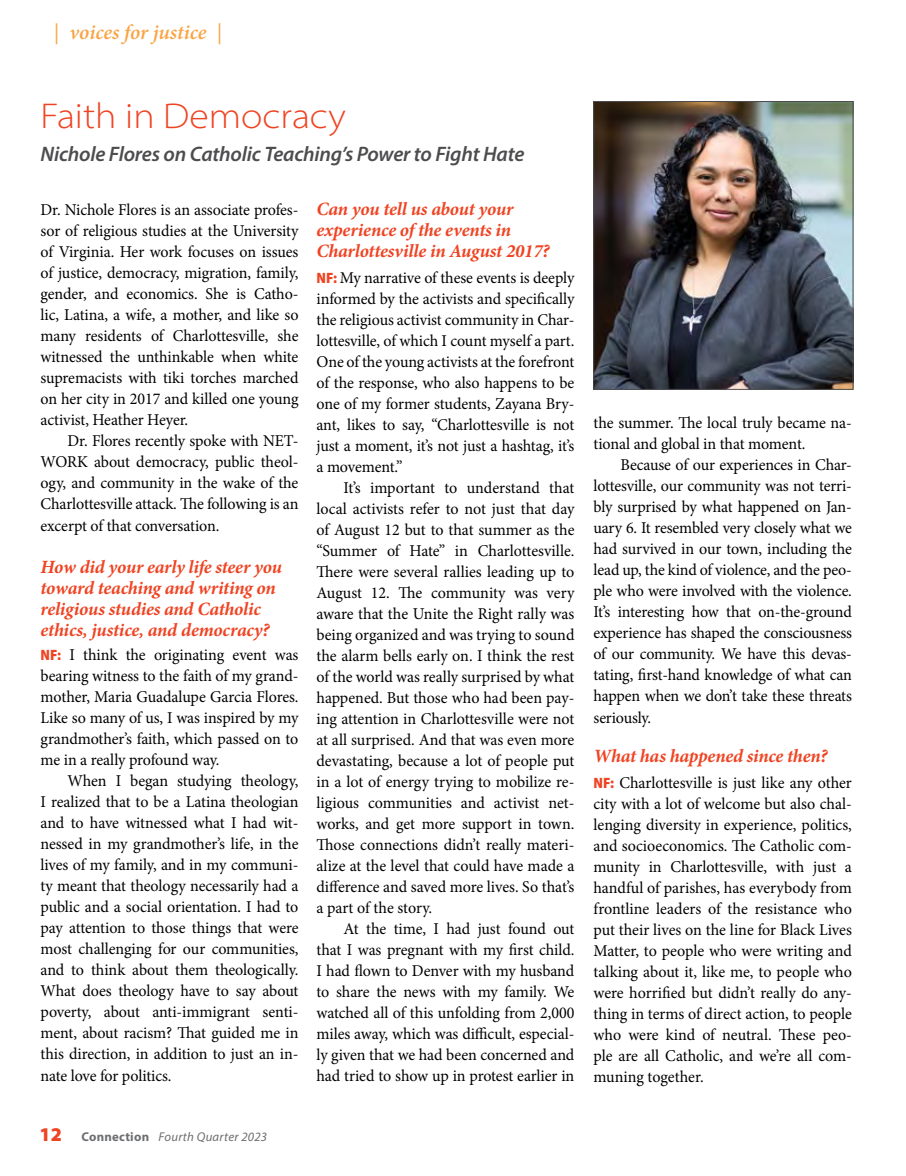
<style>
.page{position:relative;width:906px;height:1176px;background:#fff}
.page>*{position:absolute;margin:0;border:0;box-sizing:border-box;transform-origin:0 0}
.t1{font:300 semi-expanded 36px "Myriad Pro";color:#ef4423}
.t2{font:italic 600 21px "Myriad Pro";letter-spacing:-.01em;color:#4d4d4f}
.t3{font:italic 600 21px "Minion Pro";letter-spacing:-.005em;color:#f9a445}
.t4{font:italic 700 18.75px/21px "Minion Pro";letter-spacing:-.015em;color:#ef4423}
.t5{font:16.5px/21px "Minion Pro";letter-spacing:-.005em;color:#000;text-align:justify}
.t6{font:italic 12.75px "Myriad Pro";letter-spacing:.02em;color:#6d6e71}
.s1{font-weight:500;font-style:normal;font-stretch:condensed}
.s2{font-family:"Myriad Pro";font-weight:900;font-stretch:semi-condensed;font-size:15px;color:#ef4423}
.s3{font-weight:900;font-style:normal;font-size:19.5px;color:#ef4423}
.s4{font-weight:700;font-style:normal}
</style>
<div class="page">
<img style="left:595px;top:103px;width:255px;height:284px">
<div style="left:593px;top:101px;width:259px;height:288px;border:1px solid #4d4d4f"></div>
<p class="t3" style="left:54px;top:18px;width:169px"><span class="s1">|</span> voices for justice <span class="s1">|</span></p>
<h1 class="t1" style="left:40px;top:94px;width:307px">Faith in Democracy</h1>
<p class="t2" style="left:40px;top:141px;width:485px">Nichole Flores on Catholic Teaching’s Power to Fight Hate</p>
<p class="t5" style="left:40px;top:199px;width:259px">Dr. Nichole Flores is an associate profes&shy;sor of religious studies at the University of Virginia. Her work focuses on issues of justice, democracy, migration, family, gender, and economics. She is Catho&shy;lic, Latina, a wife, a mother, and like so many residents of Charlottesville, she witnessed the unthinkable when white supremacists with tiki torches marched on her city in 2017 and killed one young activist, Heather Heyer.</p>
<p class="t5" style="left:40px;top:430px;width:259px;text-indent:27px">Dr. Flores recently spoke with NET-WORK about democracy, public theol&shy;ogy, and community in the wake of the Charlottesville attack. The following is an excerpt of that conversation.</p>
<p class="t4" style="left:40px;top:556px;width:243px">How did your early life steer you toward teaching and writing on religious studies and Catholic ethics, justice, and democracy?</p>
<p class="t5" style="left:40px;top:644px;width:259px"><span class="s2">NF:</span> I think the originating event was bearing witness to the faith of my grand&shy;mother, Maria Guadalupe Garcia Flores.<br>Like so many of us, I was inspired by my grandmother’s faith, which passed on to me in a really profound way.</p>
<p class="t5" style="left:40px;top:770px;width:259px;text-indent:27px">When I began studying theology, I realized that to be a Latina theologian and to have witnessed what I had wit&shy;nessed in my grandmother’s life, in the lives of my family, and in my communi&shy;ty meant that theology necessarily had a public and a social orientation. I had to pay attention to those things that were most challenging for our communities, and to think about them theologically.<br>What does theology have to say about poverty, about anti-immigrant senti&shy;ment, about racism? That guided me in this direction, in addition to just an in&shy;nate love for politics.</p>
<p class="t4" style="left:316px;top:198px;width:234px">Can you tell us about your experience of the events in<br>Charlottesville in August 2017?</p>
<p class="t5" style="left:316px;top:267px;width:259px"><span class="s2">NF:</span> My narrative of these events is deeply informed by the activists and specifically the religious activist community in Char&shy;lottesville, of which I count myself a part.<br>One of the young activists at the forefront of the response, who also happens to be one of my former students, Zayana Bry&shy;ant, likes to say, “Charlottesville is not just a moment, it’s not just a hashtag, it’s a movement.”</p>
<p class="t5" style="left:316px;top:477px;width:259px;text-indent:27px">It’s important to understand that local activists refer to not just that day of August 12 but to that summer as the “Summer of Hate” in Charlottesville.<br>There were several rallies leading up to August 12. The community was very aware that the Unite the Right rally was being organized and was trying to sound the alarm bells early on. I think the rest of the world was really surprised by what happened. But those who had been pay&shy;ing attention in Charlottesville were not at all surprised. And that was even more devastating, because a lot of people put in a lot of energy trying to mobilize re&shy;ligious communities and activist net&shy;works, and get more support in town.<br>Those connections didn’t really materi&shy;alize at the level that could have made a difference and saved more lives. So that’s a part of the story.</p>
<p class="t5" style="left:316px;top:918px;width:259px;text-indent:27px">At the time, I had just found out that I was pregnant with my first child.<br>I had flown to Denver with my husband to share the news with my family. We watched all of this unfolding from 2,000 miles away, which was difficult, especial&shy;ly given that we had been concerned and had tried to show up in protest earlier in</p>
<p class="t6" style="left:40px;top:1128px;width:229px"><span class="s3">12</span> <span class="s4">Connection</span> Fourth Quarter 2023</p>
<p class="t5" style="left:593px;top:412px;width:260px">the summer. The local truly became na&shy;tional and global in that moment.</p>
<p class="t5" style="left:593px;top:454px;width:260px;text-indent:27px">Because of our experiences in Char&shy;lottesville, our community was not terri&shy;bly surprised by what happened on Jan&shy;uary 6. It resembled very closely what we had survived in our town, including the lead up, the kind of violence, and the peo&shy;ple who were involved with the violence.<br>It’s interesting how that on-the-ground experience has shaped the consciousness of our community. We have this devas&shy;tating, first-hand knowledge of what can happen when we don’t take these threats seriously.</p>
<p class="t4" style="left:593px;top:745px;width:235px">What has happened since then?</p>
<p class="t5" style="left:593px;top:771px;width:260px"><span class="s2">NF:</span> Charlottesville is just like any other city with a lot of welcome but also chal&shy;lenging diversity in experience, politics, and socioeconomics. The Catholic com&shy;munity in Charlottesville, with just a handful of parishes, has everybody from frontline leaders of the resistance who put their lives on the line for Black Lives Matter, to people who were writing and talking about it, like me, to people who were horrified but didn’t really do any&shy;thing in terms of direct action, to people who were kind of neutral. These peo&shy;ple are all Catholic, and we’re all com&shy;muning together.</p>
</div>
